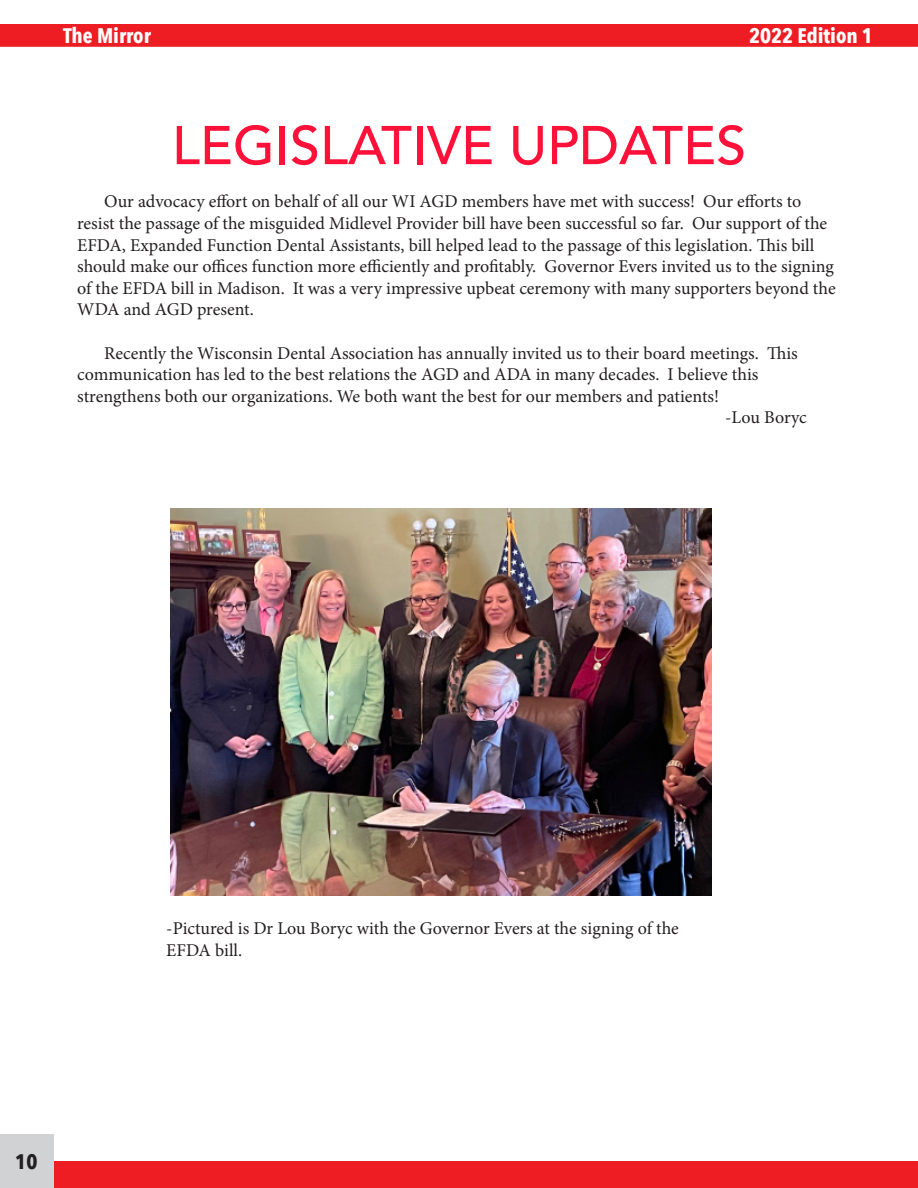
<style>
.page{position:relative;width:918px;height:1188px;background:#fff}
.page>*{position:absolute;margin:0;border:0;box-sizing:border-box;transform-origin:0 0}
.Heading{font:500 54px "Avenir";color:#ff1139}
.t1{font:700 21px "Avenir Next Condensed";color:#fff}
.t2{font:700 21px "Avenir Next Condensed";color:#231f20}
.Body_Text{font:18px/21.6px "Minion Pro";color:#231f20}
</style>
<div class="page">
<div style="left:0;top:1134px;width:54px;height:54px;background:#d1d2d4"></div>
<div style="left:54px;top:1161px;width:864px;height:27px;background:#ee1d23"></div>
<div style="left:0;top:24px;width:918px;height:23px;background:#ee1d23"></div>
<img style="left:171px;top:509px;width:540px;height:387px">
<p class="t1" style="left:63px;top:23px;width:89px">The Mirror</p>
<p class="t1" style="left:749px;top:23px;width:125px">2022 Edition 1</p>
<p class="Heading" style="left:172px;top:99px;width:576px">LEGISLATIVE UPDATES</p>
<p class="Body_Text" style="left:77px;top:191px;width:760px;text-indent:27px">Our advocacy effort on behalf of all our WI AGD members have met with success! Our efforts to resist the passage of the misguided Midlevel Provider bill have been successful so far. Our support of the EFDA, Expanded Function Dental Assistants, bill helped lead to the passage of this legislation. This bill should make our offices function more efficiently and profitably. Governor Evers invited us to the signing of the EFDA bill in Madison. It was a very impressive upbeat ceremony with many supporters beyond the WDA and AGD present.</p>
<p class="Body_Text" style="left:77px;top:342px;width:722px;text-indent:27px">Recently the Wisconsin Dental Association has annually invited us to their board meetings. This communication has led to the best relations the AGD and ADA in many decades. I believe this strengthens both our organizations. We both want the best for our members and patients!</p>
<p class="Body_Text" style="left:725px;top:407px;width:83px">-Lou Boryc</p>
<p class="t2" style="left:15px;top:1148px;width:24px">10</p>
<p class="Body_Text" style="left:166px;top:918px;width:514px">-Pictured is Dr Lou Boryc with the Governor Evers at the signing of the<br>EFDA bill.</p>
</div>
